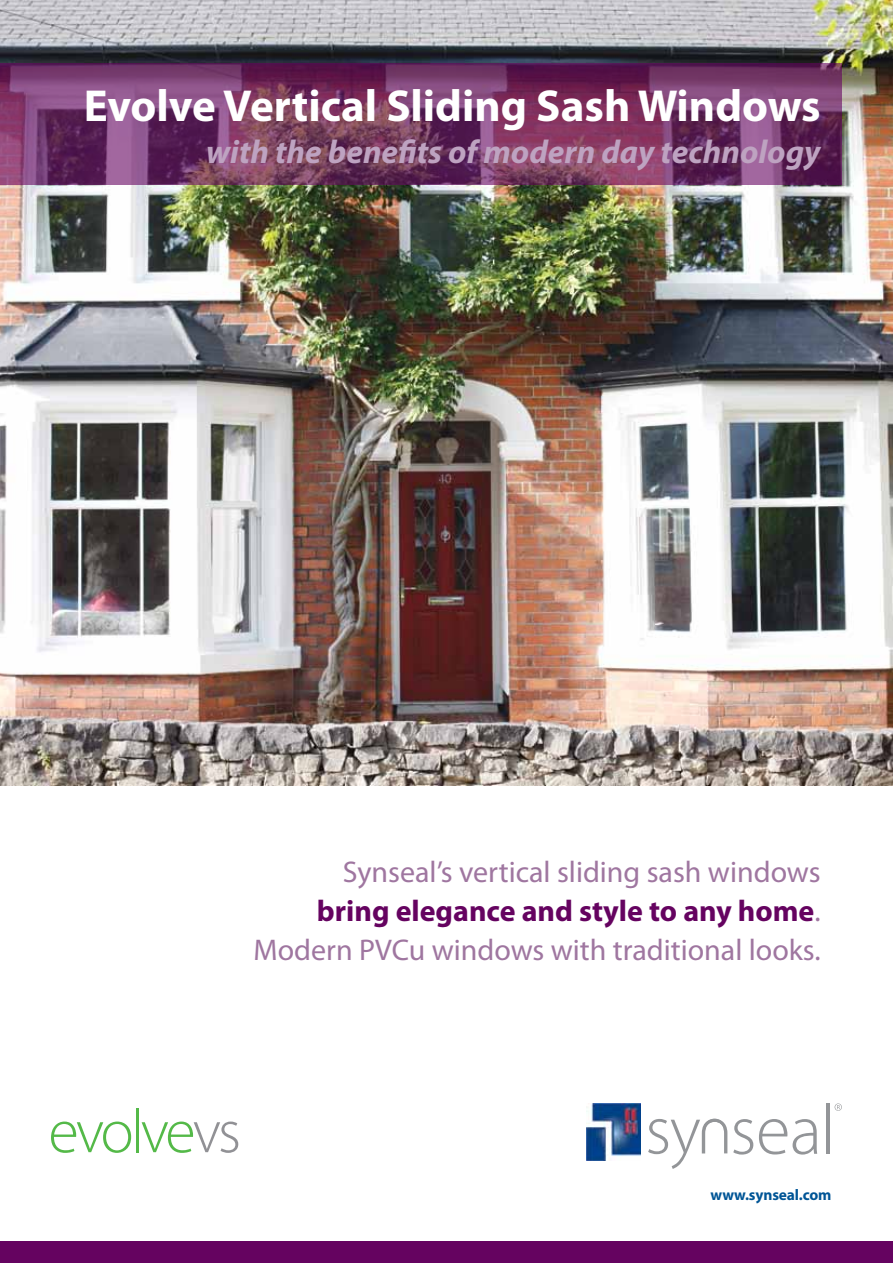
<style>
.page{position:relative;width:893px;height:1263px;background:#fff}
.page>*{position:absolute;margin:0;border:0;box-sizing:border-box;transform-origin:0 0}
.t1{font:700 45px "Myriad Pro";color:#fff}
.t2{font:italic 700 33px "Myriad Pro";color:#bea3c1}
.t3{font:30px/39px "Myriad Pro";color:#9f76a0;text-align:right}
.t4{font:700 15.45px "Myriad Pro";letter-spacing:-.01em;color:#005596}
.s1{font-weight:700;color:#650360}
</style>
<div class="page">
<img style="left:587px;top:1103px;width:53px;height:57px">
<svg style="left:648px;top:1119px;width:79px;height:50px"></svg>
<svg style="left:793px;top:1119px;width:24px;height:35px"></svg>
<svg style="left:759px;top:1119px;width:28px;height:35px"></svg>
<svg style="left:733px;top:1119px;width:20px;height:35px"></svg>
<hr style="left:826px;top:1103px;width:4px;height:51px;background:#939598">
<svg style="left:835px;top:1103px;width:7px;height:8px"></svg>
<div style="left:0;top:1242px;width:893px;height:21px;background:#650360"></div>
<img style="left:0;top:0;width:893px;height:786px">
<svg style="left:0;top:64px;width:842px;height:121px;background:#753866"></svg>
<svg style="left:51px;top:1121px;width:80px;height:32px"></svg>
<hr style="left:136px;top:1108px;width:3px;height:44px;background:#54b948">
<svg style="left:142px;top:1121px;width:96px;height:32px"></svg>
<h1 class="t1" style="left:84px;top:76px;width:738px">Evolve Vertical Sliding Sash Windows</h1>
<p class="t2" style="left:206px;top:130px;width:616px">with the benefits of modern day technology</p>
<p class="t3" style="left:253px;top:851px;width:569px">Synseal’s vertical sliding sash windows<br><span class="s1">bring elegance and style to any home</span>.<br>Modern PVCu windows with traditional looks.</p>
<p class="t4" style="left:710px;top:1184px;width:122px">www.synseal.com</p>
</div>
